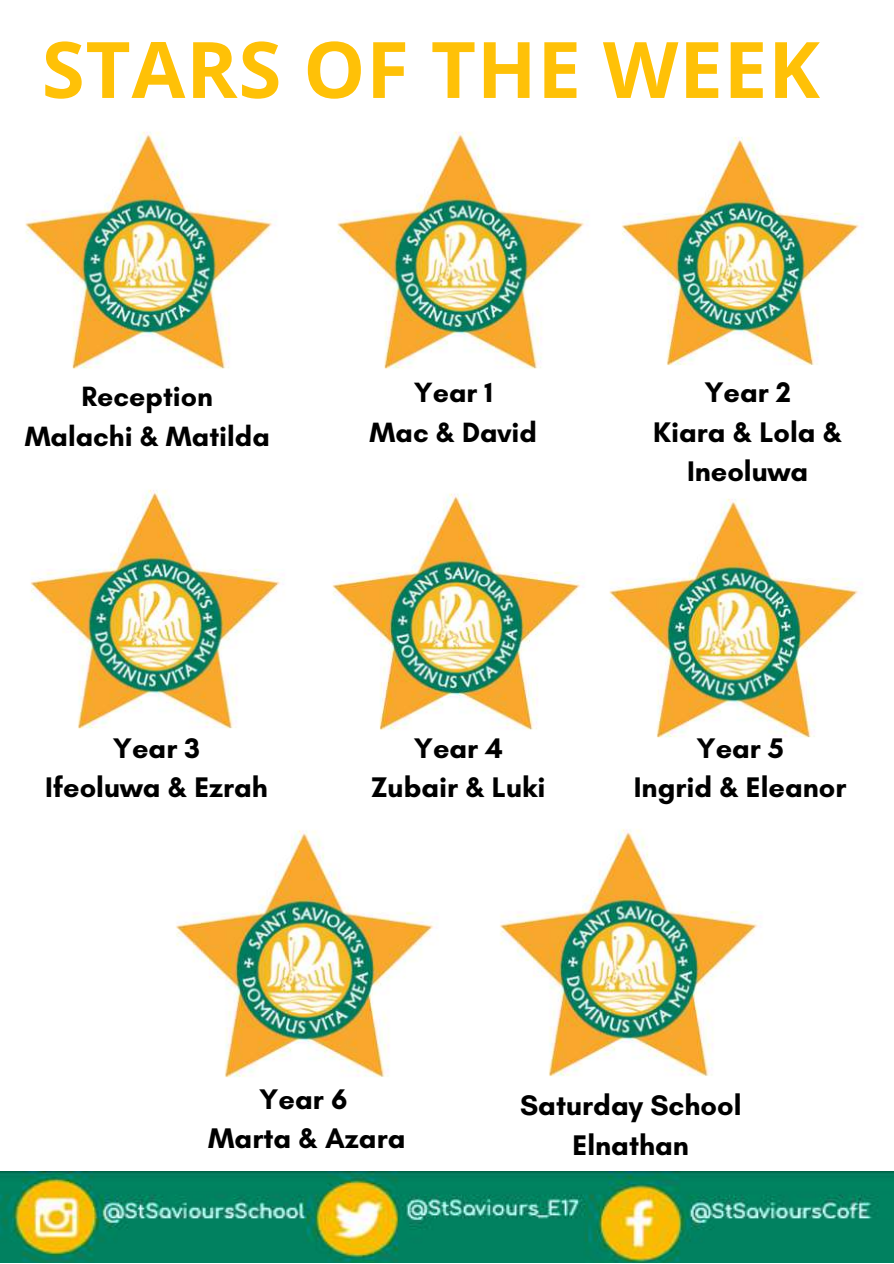
<style>
.page{position:relative;width:894px;height:1264px;background:#fff}
.page>*{position:absolute;margin:0;border:0;box-sizing:border-box;transform-origin:0 0}
.t1{font:700 78px "Open Sans";letter-spacing:.01em;color:#ffc107}
.t2{font:700 28.95px/39.3px "Glacial Indifference";color:#000;text-align:center}
.t3{font:700 28.8px/39.3px "Glacial Indifference";color:#000;text-align:center}
.t4{font:700 28.35px/39.3px "Glacial Indifference";color:#000;text-align:center}
</style>
<div class="page">
<img style="left:0;top:1171px;width:893px;height:91px">
<img style="left:337px;top:131px;width:248px;height:238px">
<img style="left:621px;top:137px;width:238px;height:229px">
<img style="left:30px;top:489px;width:250px;height:240px">
<img style="left:332px;top:493px;width:249px;height:237px">
<img style="left:609px;top:498px;width:249px;height:240px">
<img style="left:175px;top:830px;width:259px;height:248px">
<img style="left:25px;top:131px;width:248px;height:238px">
<img style="left:499px;top:829px;width:259px;height:248px">
<h1 class="t1" style="left:42px;top:15px;width:779px">STARS OF THE WEEK</h1>
<p class="t4" style="left:25px;top:377px;width:247px">Reception<br>Malachi &amp; Matilda</p>
<p class="t4" style="left:369px;top:373px;width:169px">Year 1<br>Mac &amp; David</p>
<p class="t3" style="left:653px;top:372px;width:190px">Year 2<br>Kiara &amp; Lola &amp;<br>Ineoluwa</p>
<p class="t3" style="left:45px;top:728px;width:224px">Year 3<br>Ifeoluwa &amp; Ezrah</p>
<p class="t3" style="left:371px;top:728px;width:176px">Year 4<br>Zubair &amp; Luki</p>
<p class="t3" style="left:633px;top:728px;width:214px">Year 5<br>Ingrid &amp; Eleanor</p>
<p class="t2" style="left:208px;top:1079px;width:199px">Year 6<br>Marta &amp; Azara</p>
<p class="t2" style="left:520px;top:1085px;width:223px">Saturday School<br>Elnathan</p>
</div>
